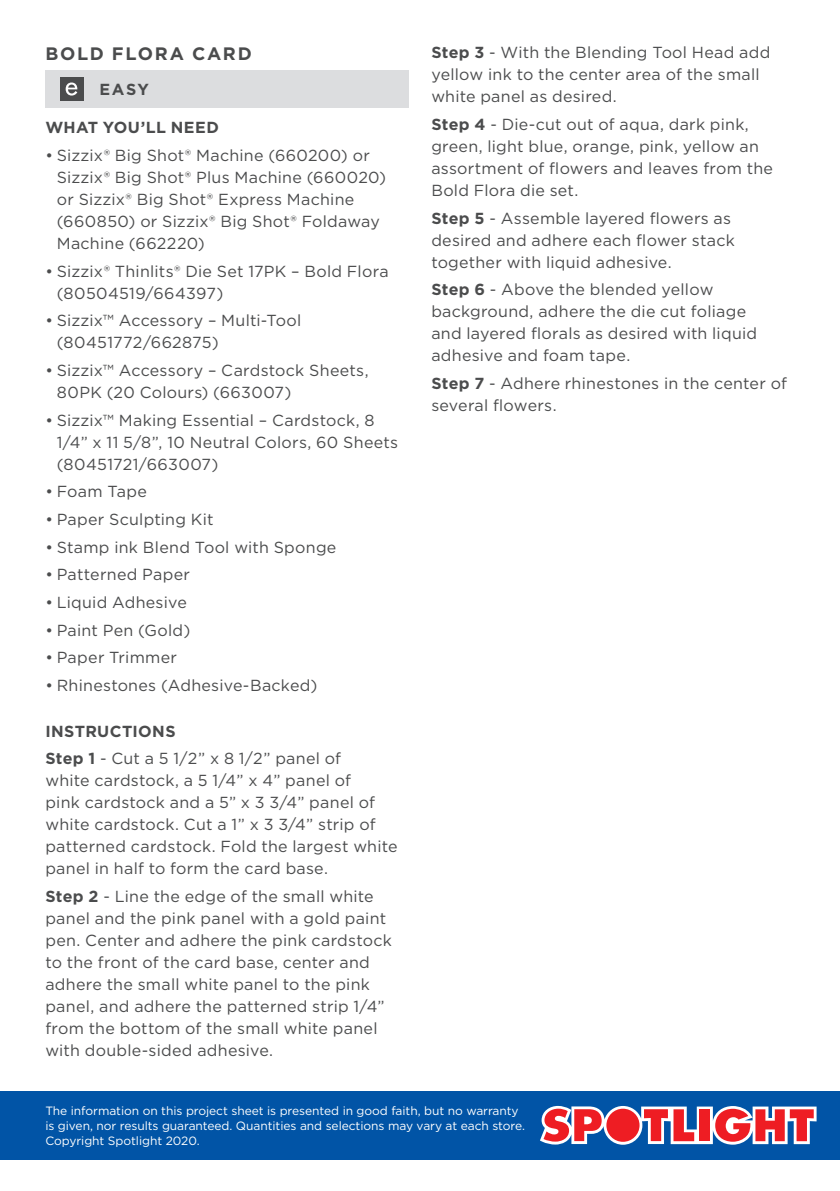
<style>
.page{position:relative;width:840px;height:1191px;background:#fff}
.page>*{position:absolute;margin:0;border:0;box-sizing:border-box;transform-origin:0 0}
.COPY{font:700 18px "Gotham";letter-spacing:.09em;color:#4b4c4d}
.COPY-2{font:16px/22px "Gotham";letter-spacing:.015em;color:#4b4c4d}
.COPY-3{font:700 16px "Gotham";letter-spacing:.025em;color:#4b4c4d}
.t1{font:12px/15px "Gotham";letter-spacing:-.005em;color:#fff}
.s1{font-weight:700}
</style>
<div class="page">
<div style="left:45px;top:70px;width:363px;height:38px;background:#dcdddf"></div>
<div style="left:60px;top:77px;width:23px;height:24px;background:#4b4c4d"></div>
<svg style="left:66px;top:82px;width:11px;height:14px"></svg>
<div style="left:0;top:1090px;width:839px;height:69px;background:#0154a6"></div>
<svg style="left:540px;top:1106px;width:276px;height:38px;background:#c77183"></svg>
<p class="COPY" style="left:45px;top:41px;width:208px">BOLD FLORA CARD</p>
<p class="COPY-3" style="left:99px;top:79px;width:51px">EASY</p>
<p class="COPY-3" style="left:45px;top:117px;width:175px">WHAT YOU’LL NEED</p>
<p class="COPY-2" style="left:57px;top:144px;width:331px;text-indent:-11px">• Sizzix® Big Shot® Machine (660200) or Sizzix® Big Shot® Plus Machine (660020) or Sizzix® Big Shot® Express Machine (660850) or Sizzix® Big Shot® Foldaway Machine (662220)</p>
<p class="COPY-2" style="left:57px;top:259px;width:333px;text-indent:-11px">• Sizzix® Thinlits® Die Set 17PK – Bold Flora (80504519/664397)</p>
<p class="COPY-2" style="left:57px;top:309px;width:246px;text-indent:-11px">• Sizzix™ Accessory – Multi-Tool (80451772/662875)</p>
<p class="COPY-2" style="left:57px;top:359px;width:313px;text-indent:-11px">• Sizzix™ Accessory – Cardstock Sheets,<br>80PK (20 Colours) (663007)</p>
<p class="COPY-2" style="left:57px;top:408px;width:343px;text-indent:-11px">• Sizzix™ Making Essential – Cardstock, 8<br>1/4” x 11 5/8”, 10 Neutral Colors, 60 Sheets (80451721/663007)</p>
<p class="COPY-2" style="left:45px;top:480px;width:103px">• Foam Tape</p>
<p class="COPY-2" style="left:45px;top:508px;width:169px">• Paper Sculpting Kit</p>
<p class="COPY-2" style="left:45px;top:535px;width:292px">• Stamp ink Blend Tool with Sponge</p>
<p class="COPY-2" style="left:45px;top:563px;width:146px">• Patterned Paper</p>
<p class="COPY-2" style="left:45px;top:591px;width:143px">• Liquid Adhesive</p>
<p class="COPY-2" style="left:45px;top:618px;width:146px">• Paint Pen (Gold)</p>
<p class="COPY-2" style="left:45px;top:646px;width:133px">• Paper Trimmer</p>
<p class="COPY-2" style="left:45px;top:674px;width:273px">• Rhinestones (Adhesive-Backed)</p>
<p class="COPY-3" style="left:45px;top:720px;width:132px">INSTRUCTIONS</p>
<p class="COPY-2" style="left:45px;top:747px;width:353px"><span class="s1">Step 1</span> - Cut a 5 1/2” x 8 1/2” panel of<br>white cardstock, a 5 1/4” x 4” panel of<br>pink cardstock and a 5” x 3 3/4” panel of white cardstock. Cut a 1” x 3 3/4” strip of patterned cardstock. Fold the largest white panel in half to form the card base.</p>
<p class="COPY-2" style="left:45px;top:885px;width:348px"><span class="s1">Step 2</span> - Line the edge of the small white panel and the pink panel with a gold paint pen. Center and adhere the pink cardstock to the front of the card base, center and adhere the small white panel to the pink panel, and adhere the patterned strip 1/4” from the bottom of the small white panel with double-sided adhesive.</p>
<p class="COPY-2" style="left:431px;top:41px;width:340px"><span class="s1">Step 3</span> - With the Blending Tool Head add yellow ink to the center area of the small white panel as desired.</p>
<p class="COPY-2" style="left:431px;top:113px;width:343px"><span class="s1">Step 4</span> - Die-cut out of aqua, dark pink, green, light blue, orange, pink, yellow an assortment of flowers and leaves from the Bold Flora die set.</p>
<p class="COPY-2" style="left:431px;top:206px;width:305px"><span class="s1">Step 5</span> - Assemble layered flowers as desired and adhere each flower stack together with liquid adhesive.</p>
<p class="COPY-2" style="left:431px;top:278px;width:327px"><span class="s1">Step 6</span> - Above the blended yellow background, adhere the die cut foliage and layered florals as desired with liquid adhesive and foam tape.</p>
<p class="COPY-2" style="left:431px;top:372px;width:357px"><span class="s1">Step 7</span> - Adhere rhinestones in the center of several flowers.</p>
<p class="t1" style="left:45px;top:1103px;width:481px">The information on this project sheet is presented in good faith, but no warranty is given, nor results guaranteed. Quantities and selections may vary at each store.<br>Copyright Spotlight 2020.</p>
</div>
